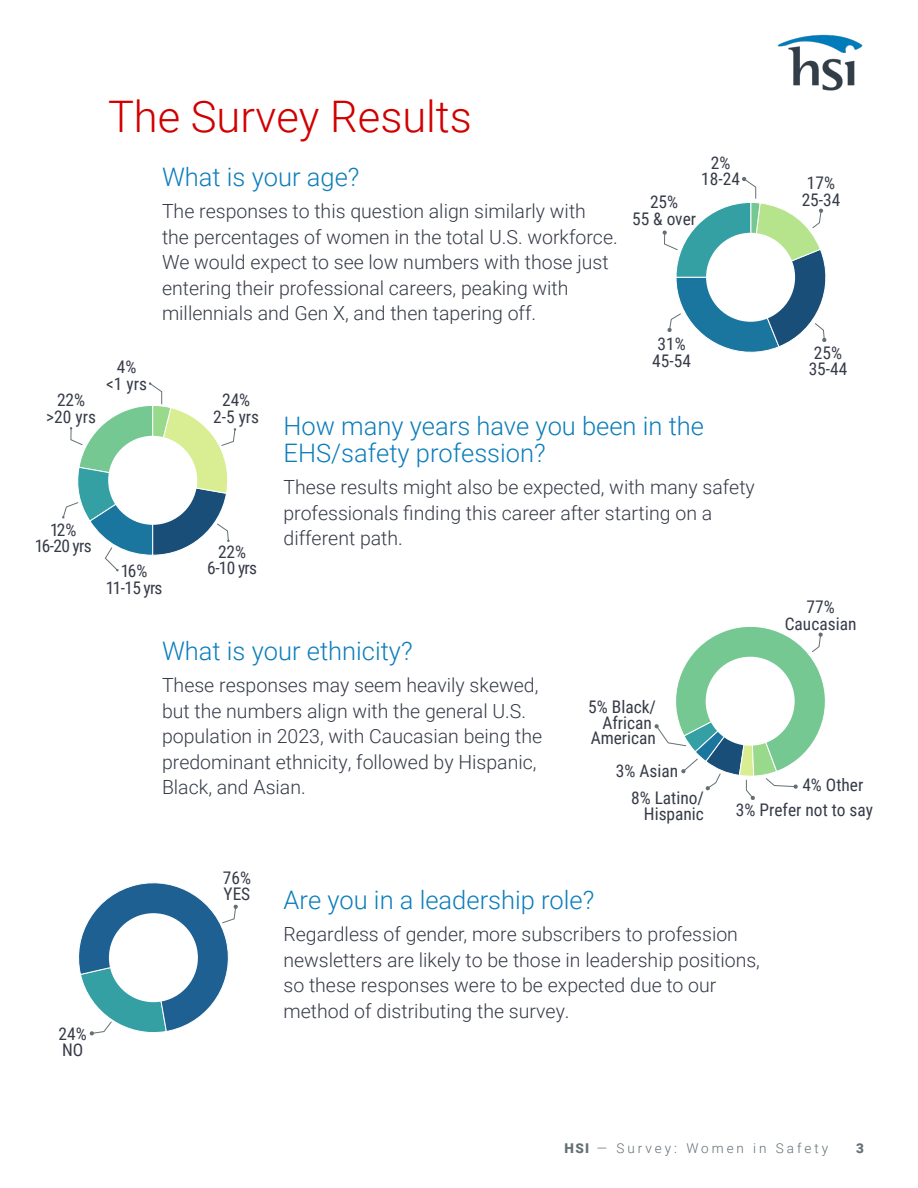
<style>
.page{position:relative;width:918px;height:1188px;background:#fff}
.page>*{position:absolute;margin:0;border:0;box-sizing:border-box;transform-origin:0 0}
.Paragraph{font:300 43.5px "Roboto";color:#d10000}
.t1{font:300 25.5px/27px "Roboto";color:#0b7dbb}
.t2{font:300 19.5px/25.5px "Roboto";color:#363b48}
.t3{font:17.4px/16.5px "Roboto Condensed";color:#363b48;text-align:center}
.t4{font:300 13.5px "Roboto";letter-spacing:.22em;color:#646f74}
.t5{font:900 13.5px "Roboto";color:#646f74}
.s1{font-weight:900}
</style>
<div class="page">
<img style="left:777px;top:34px;width:86px;height:57px">
<svg style="left:62px;top:382px;width:174px;height:190px"></svg>
<svg style="left:662px;top:177px;width:165px;height:176px"></svg>
<svg style="left:654px;top:626px;width:171px;height:174px"></svg>
<svg style="left:78px;top:882px;width:160px;height:154px"></svg>
<p class="t3" style="left:46px;top:391px;width:51px">22% &gt;20 yrs</p>
<p class="t3" style="left:35px;top:521px;width:58px">12%<br>16-20 yrs</p>
<p class="Paragraph" style="left:108px;top:86px;width:365px">The Survey Results</p>
<p class="t1" style="left:162px;top:162px;width:199px">What is your age?</p>
<p class="t2" style="left:162px;top:198px;width:457px">The responses to this question align similarly with the percentages of women in the total U.S. workforce.<br>We would expect to see low numbers with those just entering their professional careers, peaking with millennials and Gen X, and then tapering off.</p>
<p class="t3" style="left:701px;top:154px;width:40px">2%<br>18-24</p>
<p class="t3" style="left:807px;top:174px;width:30px">17%</p>
<p class="t3" style="left:650px;top:193px;width:30px">25%</p>
<p class="t3" style="left:802px;top:191px;width:40px">25-34</p>
<p class="t3" style="left:632px;top:210px;width:66px">55 &amp; over</p>
<p class="t3" style="left:106px;top:358px;width:42px">4%<br>&lt;1 yrs</p>
<p class="t3" style="left:213px;top:391px;width:47px">24%<br>2-5 yrs</p>
<p class="t3" style="left:218px;top:543px;width:30px">22%</p>
<p class="t3" style="left:121px;top:562px;width:28px">16%</p>
<p class="t3" style="left:207px;top:559px;width:51px">6-10 yrs</p>
<p class="t3" style="left:106px;top:579px;width:58px">11-15 yrs</p>
<p class="t3" style="left:652px;top:335px;width:40px">31%<br>45-54</p>
<p class="t1" style="left:284px;top:411px;width:422px">How many years have you been in the<br>EHS/safety profession?</p>
<p class="t2" style="left:284px;top:474px;width:473px">These results might also be expected, with many safety professionals finding this career after starting on a different path.</p>
<p class="t3" style="left:809px;top:344px;width:40px">25%<br>35-44</p>
<p class="t3" style="left:785px;top:598px;width:73px">77%<br>Caucasian</p>
<p class="t1" style="left:162px;top:636px;width:252px">What is your ethnicity?</p>
<p class="t2" style="left:162px;top:672px;width:382px">These responses may seem heavily skewed, but the numbers align with the general U.S. population in 2023, with Caucasian being the predominant ethnicity, followed by Hispanic, Black, and Asian.</p>
<p class="t3" style="left:588px;top:698px;width:69px;line-height:15.6px">5% Black/<br>African<br>American</p>
<p class="t3" style="left:616px;top:762px;width:64px">3% Asian</p>
<p class="t3" style="left:802px;top:776px;width:63px">4% Other</p>
<p class="t3" style="left:631px;top:790px;width:74px;line-height:15.6px;text-align:right">8% Latino/<br>Hispanic</p>
<p class="t3" style="left:736px;top:801px;width:139px">3% Prefer not to say</p>
<p class="t3" style="left:59px;top:1025px;width:30px;text-align:left">24%<br>NO</p>
<p class="t3" style="left:223px;top:869px;width:30px;text-align:left">76%<br>YES</p>
<p class="t1" style="left:284px;top:885px;width:312px">Are you in a leadership role?</p>
<p class="t2" style="left:284px;top:921px;width:478px">Regardless of gender, more subscribers to profession newsletters are likely to be those in leadership positions, so these responses were to be expected due to our method of distributing the survey.</p>
<p class="t4" style="left:565px;top:1139px;width:265px"><span class="s1">HSI</span> — Survey: Women in Safety</p>
<p class="t5" style="left:856px;top:1139px;width:9px">3</p>
</div>
